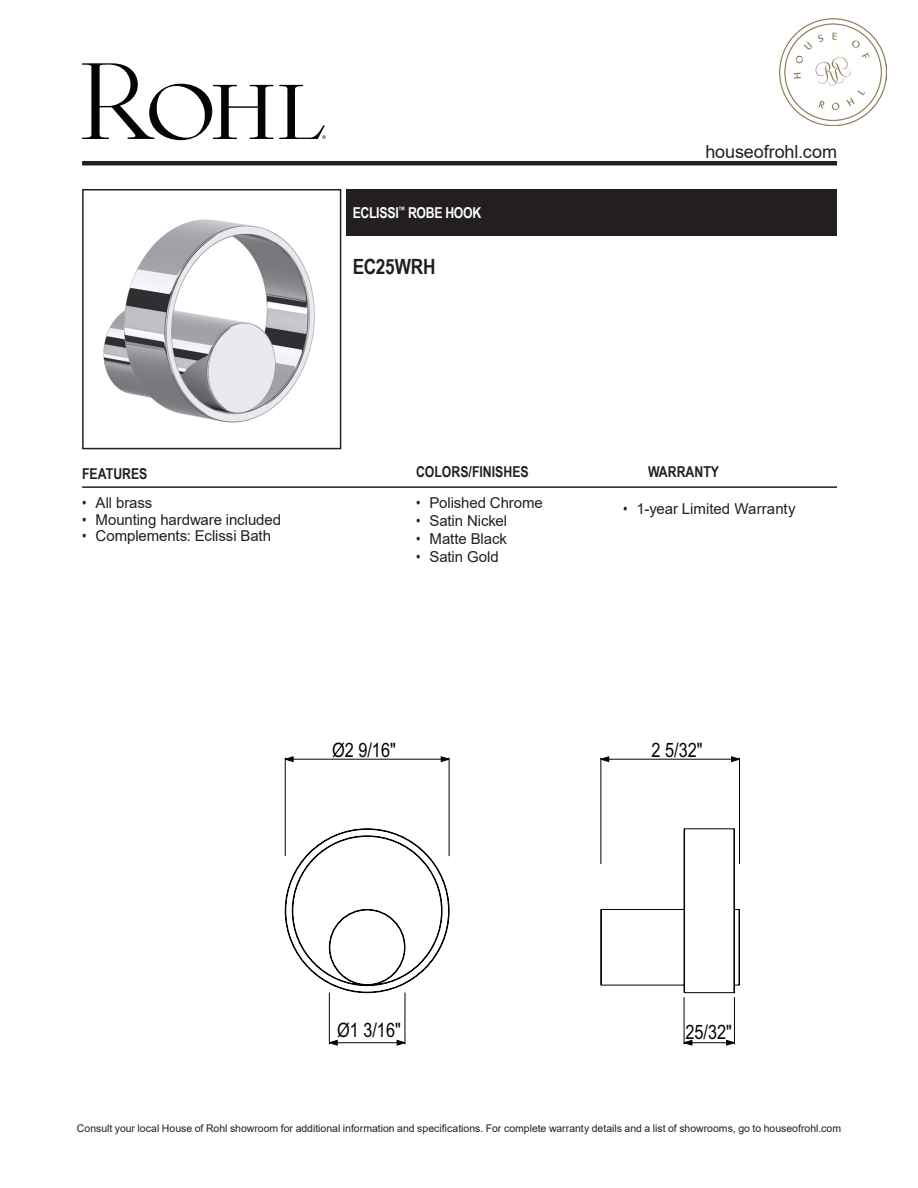
<style>
.page{position:relative;width:918px;height:1188px;background:#fff}
.page>*{position:absolute;margin:0;border:0;box-sizing:border-box;transform-origin:0 0}
.Product_Info_Nest{font:700 21px "Arial Narrow";letter-spacing:-.01em;color:#231f20}
.t1{font:19.95px "Arial Narrow";color:#040503}
.t2{font:18px "Arial";letter-spacing:-.005em;color:#231f20}
.t3{font:15px "Arial";letter-spacing:-.005em;color:#231f20}
.t4{font:700 15px "Arial Narrow";color:#231f20}
.Product_Title_Bar{font:700 15px "Arial Narrow";letter-spacing:-.015em;color:#fff}
.t5{font:10.5px "Arial";color:#231f20}
.s1{font-family:"Arial Narrow"}
</style>
<div class="page">
<hr style="left:82px;top:161px;width:755px;height:4px;background:#231f20">
<hr style="left:82px;top:486px;width:755px;height:2px;background:#231f20">
<div style="left:346px;top:189px;width:491px;height:46px;background:#231f20"></div>
<img style="left:779px;top:19px;width:107px;height:107px">
<svg style="left:82px;top:63px;width:191px;height:77px"></svg>
<svg style="left:279px;top:85px;width:47px;height:54px"></svg>
<img style="left:103px;top:219px;width:212px;height:204px">
<div style="left:82px;top:189px;width:259px;height:260px;border:2px solid #231f20"></div>
<svg style="left:285px;top:757px;width:455px;height:289px"></svg>
<p class="Product_Title_Bar" style="left:353px;top:201px;width:130px">ECLISSI<sup>™</sup> ROBE HOOK</p>
<p class="Product_Info_Nest" style="left:353px;top:251px;width:84px">EC25WRH</p>
<p class="t2" style="left:705px;top:139px;width:133px">houseofrohl.com</p>
<p class="t4" style="left:82px;top:462px;width:67px">FEATURES</p>
<p class="t4" style="left:416px;top:460px;width:114px">COLORS/FINISHES</p>
<p class="t4" style="left:648px;top:460px;width:73px">WARRANTY</p>
<p class="t3" style="left:82px;top:493px;width:72px"><span class="s1">•</span> All brass</p>
<p class="t3" style="left:82px;top:509px;width:201px"><span class="s1">•</span> Mounting hardware included</p>
<p class="t3" style="left:82px;top:526px;width:190px"><span class="s1">•</span> Complements: Eclissi Bath</p>
<p class="t3" style="left:416px;top:493px;width:128px"><span class="s1">•</span> Polished Chrome</p>
<p class="t3" style="left:416px;top:511px;width:93px"><span class="s1">•</span> Satin Nickel</p>
<p class="t3" style="left:416px;top:529px;width:93px"><span class="s1">•</span> Matte Black</p>
<p class="t3" style="left:416px;top:547px;width:84px"><span class="s1">•</span> Satin Gold</p>
<p class="t1" style="left:332px;top:736px;width:65px">Ø2 9/16"</p>
<p class="t3" style="left:623px;top:499px;width:174px"><span class="s1">•</span> 1-year Limited Warranty</p>
<p class="t1" style="left:652px;top:735px;width:53px">2 5/32"</p>
<p class="t1" style="left:337px;top:1015px;width:65px">Ø1 3/16"</p>
<p class="t1" style="left:685px;top:1017px;width:48px">25/32"</p>
<p class="t5" style="left:77px;top:1121px;width:766px">Consult your local House of Rohl showroom for additional information and specifications. For complete warranty details and a list of showrooms, go to houseofrohl.com</p>
</div>
